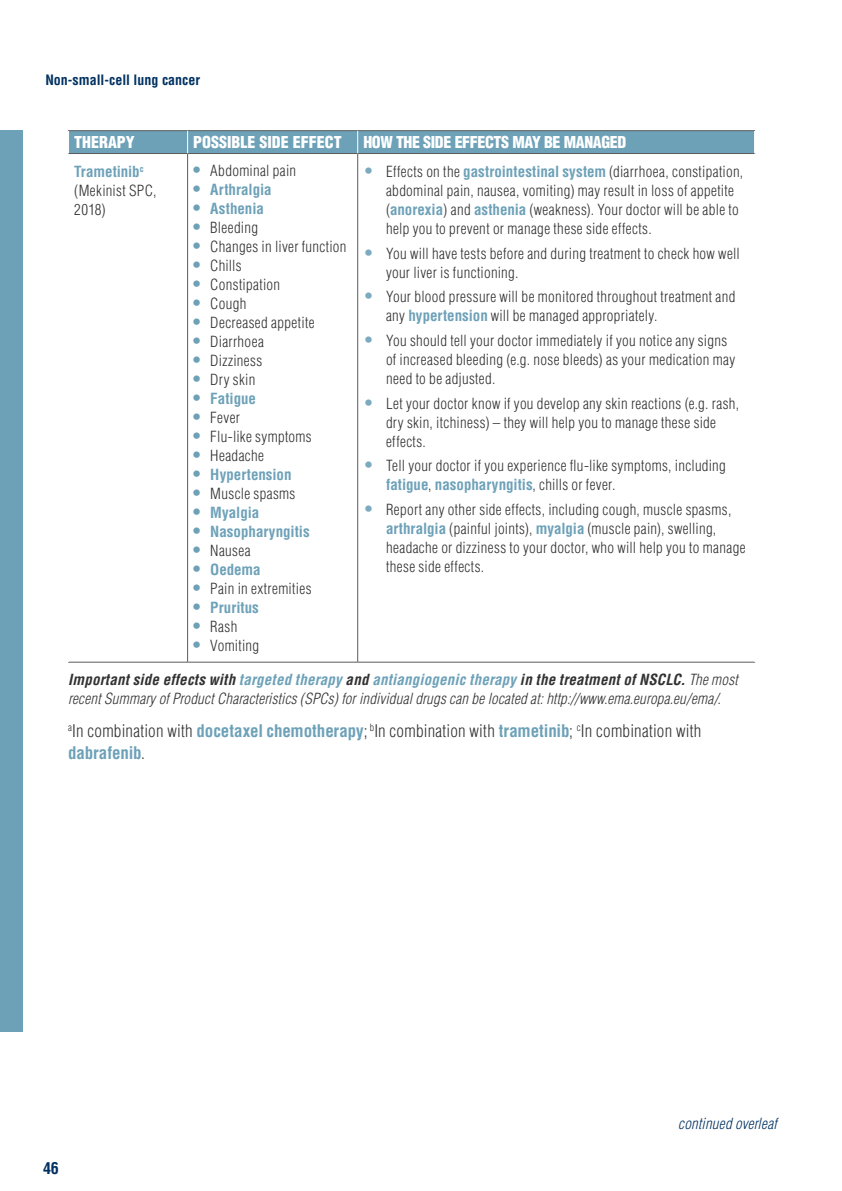
<style>
.page{position:relative;width:842px;height:1191px;background:#fff}
.page>*{position:absolute;margin:0;border:0;box-sizing:border-box;transform-origin:0 0}
.t1{font:300 condensed 17px/22px "Helvetica LT Std";letter-spacing:.015em;color:#323232}
.t2{font:900 condensed 16px "Helvetica LT Std";letter-spacing:-.025em;color:#fff}
.t3{font:900 condensed 16px "Helvetica LT Std";color:#fff}
.t4{font:700 condensed 16px "Helvetica LT Std";color:#003161}
.t5{font:300 condensed 15px/19px "Helvetica LT Std";letter-spacing:.02em;color:#323232}
.t6{font:italic 300 condensed 15px/19px "Helvetica";letter-spacing:.015em;color:#323232}
.t7{font:700 condensed 15px "Helvetica";color:#6da1b8}
.t8{font:italic 300 condensed 15px "Helvetica";letter-spacing:.015em;color:#003161}
.t9{font:700 condensed 14px "Helvetica LT Std";color:#003161}
.s1{font-weight:700;font-size:17px;color:#6da1b8}
.s2{font-family:"Helvetica LT Std";font-size:17px}
.s3{font-size:17px;color:#7cabc0}
.s4{font-family:"Helvetica";font-weight:700;color:#6da1b8}
.s5{font-family:"Helvetica LT Std";font-weight:300;color:#323232}
.s6{font-weight:700}
.s7{font-weight:700;color:#6da1b8}
</style>
<div class="page">
<div style="left:0;top:130px;width:23px;height:902px;background:#6da1b8"></div>
<hr style="left:68px;top:130px;width:120px;height:1px;background:#5b5b5b">
<hr style="left:188px;top:130px;width:170px;height:1px;background:#5b5b5b">
<hr style="left:358px;top:130px;width:397px;height:1px;background:#5b5b5b">
<hr style="left:68px;top:153px;width:120px;height:1px;background:#5b5b5b">
<hr style="left:188px;top:153px;width:170px;height:1px;background:#5b5b5b">
<hr style="left:187px;top:154px;width:1px;height:508px;background:#5b5b5b">
<hr style="left:358px;top:153px;width:397px;height:1px;background:#5b5b5b">
<hr style="left:357px;top:154px;width:1px;height:508px;background:#5b5b5b">
<hr style="left:68px;top:662px;width:120px;height:1px;background:#5b5b5b">
<hr style="left:188px;top:662px;width:170px;height:1px;background:#5b5b5b">
<hr style="left:358px;top:662px;width:397px;height:1px;background:#5b5b5b">
<div style="left:69px;top:131px;width:686px;height:22px;background:#6da1b8"></div>
<p class="t9" style="left:45px;top:71px;width:156px">Non-small-cell lung cancer</p>
<p class="t3" style="left:74px;top:132px;width:62px">THERAPY</p>
<p class="t3" style="left:193px;top:132px;width:150px">POSSIBLE SIDE EFFECT</p>
<p class="t2" style="left:363px;top:132px;width:264px">HOW THE SIDE EFFECTS MAY BE MANAGED</p>
<p class="t7" style="left:74px;top:162px;width:71px">Trametinib<sup>c</sup></p>
<p class="t5" style="left:74px;top:181px;width:84px">(Mekinist SPC,<br>2018)</p>
<p class="t5" style="left:193px;top:161px;width:104px"><span class="s1">•</span> Abdominal pain</p>
<p class="t7" style="left:193px;top:180px;width:80px"><span class="s2">•</span> Arthralgia</p>
<p class="t7" style="left:193px;top:199px;width:72px"><span class="s2">•</span> Asthenia</p>
<p class="t5" style="left:193px;top:218px;width:66px"><span class="s1">•</span> Bleeding</p>
<p class="t5" style="left:193px;top:237px;width:155px"><span class="s1">•</span> Changes in liver function</p>
<p class="t5" style="left:193px;top:256px;width:50px"><span class="s1">•</span> Chills</p>
<p class="t5" style="left:193px;top:275px;width:88px"><span class="s1">•</span> Constipation</p>
<p class="t5" style="left:193px;top:294px;width:55px"><span class="s1">•</span> Cough</p>
<p class="t5" style="left:193px;top:313px;width:123px"><span class="s1">•</span> Decreased appetite</p>
<p class="t5" style="left:193px;top:332px;width:72px"><span class="s1">•</span> Diarrhoea</p>
<p class="t5" style="left:193px;top:351px;width:71px"><span class="s1">•</span> Dizziness</p>
<p class="t5" style="left:193px;top:370px;width:64px"><span class="s1">•</span> Dry skin</p>
<p class="t7" style="left:193px;top:389px;width:64px"><span class="s2">•</span> Fatigue</p>
<p class="t5" style="left:193px;top:408px;width:48px"><span class="s1">•</span> Fever</p>
<p class="t5" style="left:193px;top:427px;width:120px"><span class="s1">•</span> Flu-like symptoms</p>
<p class="t5" style="left:193px;top:446px;width:72px"><span class="s1">•</span> Headache</p>
<p class="t7" style="left:193px;top:465px;width:100px"><span class="s2">•</span> Hypertension</p>
<p class="t5" style="left:193px;top:484px;width:104px"><span class="s1">•</span> Muscle spasms</p>
<p class="t7" style="left:193px;top:503px;width:67px"><span class="s2">•</span> Myalgia</p>
<p class="t7" style="left:193px;top:522px;width:118px"><span class="s2">•</span> Nasopharyngitis</p>
<p class="t5" style="left:193px;top:541px;width:59px"><span class="s1">•</span> Nausea</p>
<p class="t7" style="left:193px;top:560px;width:69px"><span class="s2">•</span> Oedema</p>
<p class="t5" style="left:193px;top:579px;width:120px"><span class="s1">•</span> Pain in extremities</p>
<p class="t7" style="left:193px;top:598px;width:67px"><span class="s2">•</span> Pruritus</p>
<p class="t5" style="left:193px;top:617px;width:46px"><span class="s1">•</span> Rash</p>
<p class="t5" style="left:193px;top:636px;width:67px"><span class="s1">•</span> Vomiting</p>
<p class="t5" style="left:386px;top:162px;width:359px;text-indent:-23px"><span class="s3">•</span> Effects on the <span class="s4">gastrointestinal system</span> (diarrhoea, constipation, abdominal pain, nausea, vomiting) may result in loss of appetite (<span class="s4">anorexia</span>) and <span class="s4">asthenia</span> (weakness). Your doctor will be able to help you to prevent or manage these side effects.</p>
<p class="t5" style="left:386px;top:243px;width:355px;text-indent:-23px"><span class="s3">•</span> You will have tests before and during treatment to check how well your liver is functioning.</p>
<p class="t5" style="left:386px;top:287px;width:351px;text-indent:-23px"><span class="s3">•</span> Your blood pressure will be monitored throughout treatment and any <span class="s4">hypertension</span> will be managed appropriately.</p>
<p class="t5" style="left:386px;top:331px;width:351px;text-indent:-23px"><span class="s3">•</span> You should tell your doctor immediately if you notice any signs of increased bleeding (e.g. nose bleeds) as your medication may need to be adjusted.</p>
<p class="t5" style="left:386px;top:393px;width:355px;text-indent:-23px"><span class="s3">•</span> Let your doctor know if you develop any skin reactions (e.g. rash, dry skin, itchiness) – they will help you to manage these side effects.</p>
<p class="t5" style="left:363px;top:456px;width:364px"><span class="s3">•</span> Tell your doctor if you experience flu-like symptoms, including</p>
<p class="t7" style="left:386px;top:475px;width:231px">fatigue<span class="s5">,</span> nasopharyngitis<span class="s5">, chills or fever.</span></p>
<p class="t5" style="left:386px;top:500px;width:361px;text-indent:-23px"><span class="s3">•</span> Report any other side effects, including cough, muscle spasms, <span class="s4">arthralgia</span> (painful joints), <span class="s4">myalgia</span> (muscle pain), swelling, headache or dizziness to your doctor, who will help you to manage these side effects.</p>
<p class="t6" style="left:68px;top:670px;width:671px"><span class="s6">Important side effects with</span> <span class="s7">targeted therapy</span> <span class="s6">and</span> <span class="s7">antiangiogenic therapy</span> <span class="s6">in the treatment of NSCLC.</span> The most recent Summary of Product Characteristics (SPCs) for individual drugs can be located at: http://www.ema.europa.eu/ema/.</p>
<p class="t1" style="left:68px;top:720px;width:635px"><sup>a</sup>In combination with <span class="s7">docetaxel chemotherapy</span>; <sup>b</sup>In combination with <span class="s7">trametinib</span>; <sup>c</sup>In combination with <span class="s7">dabrafenib</span>.</p>
<p class="t4" style="left:43px;top:1158px;width:17px">46</p>
<p class="t8" style="left:678px;top:1114px;width:100px">continued overleaf</p>
</div>
